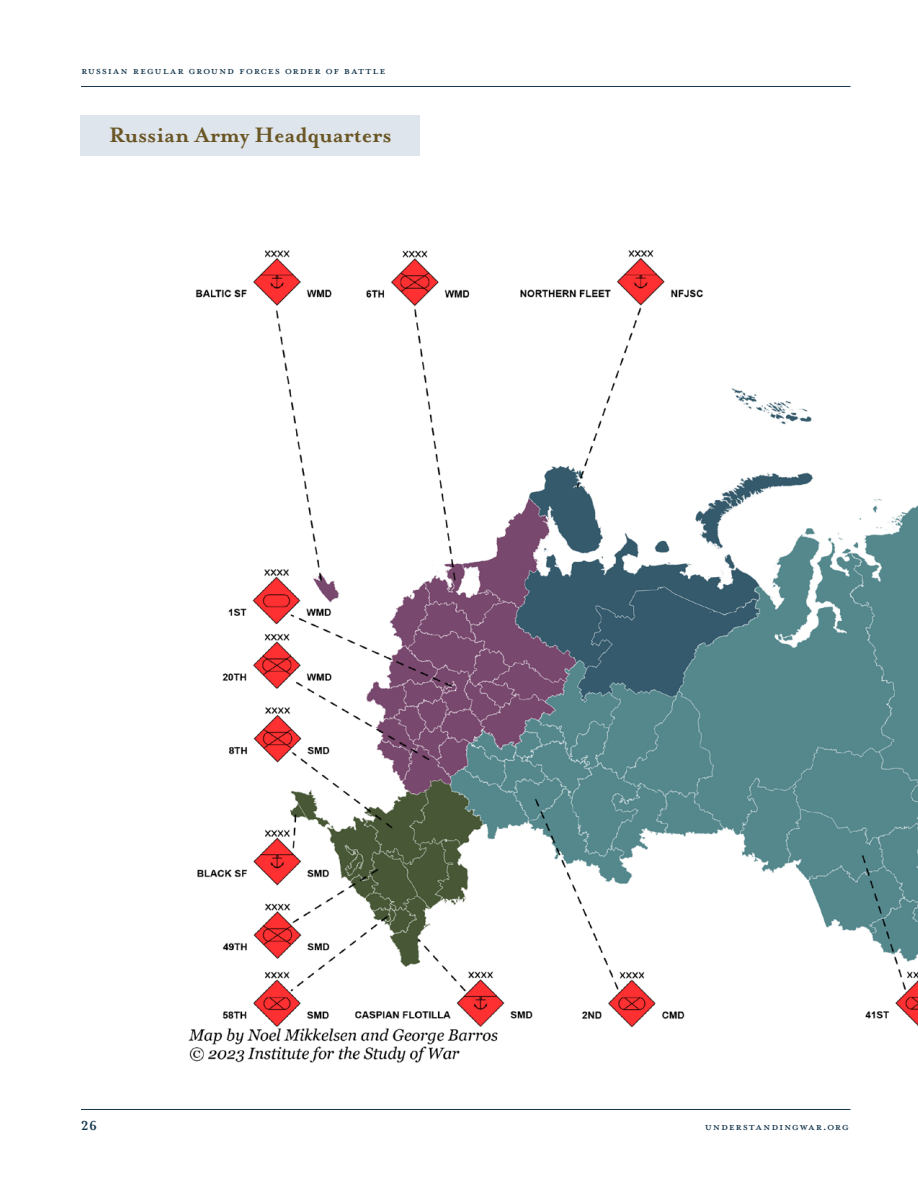
<style>
.page{position:relative;width:918px;height:1188px;background:#fff}
.page>*{position:absolute;margin:0;border:0;box-sizing:border-box;transform-origin:0 0}
.Headline_2{font:700 24px "Mrs Eaves OT";color:#6a5625}
.t1{font:15px "Mrs Eaves All Petite Caps OT";letter-spacing:.045em;color:#13354c}
.t2{font:700 15px "Mrs Eaves OT";color:#13354c}
</style>
<div class="page">
<hr style="left:81px;top:1109px;width:769px;height:1px;background:#13354c">
<hr style="left:81px;top:86px;width:769px;height:1px;background:#13354c">
<img style="left:188px;top:250px;width:730px;height:813px">
<div style="left:80px;top:115px;width:340px;height:40px;background:#dfe5ec"></div>
<p class="t1" style="left:81px;top:62px;width:306px">RUSSIAN REGULAR GROUND FORCES ORDER OF BATTLE</p>
<p class="Headline_2" style="left:109px;top:122px;width:284px">Russian Army Headquarters</p>
<p class="t2" style="left:81px;top:1118px;width:18px">26</p>
<p class="t1" style="left:705px;top:1118px;width:146px">UNDERSTANDINGWAR.ORG</p>
</div>
